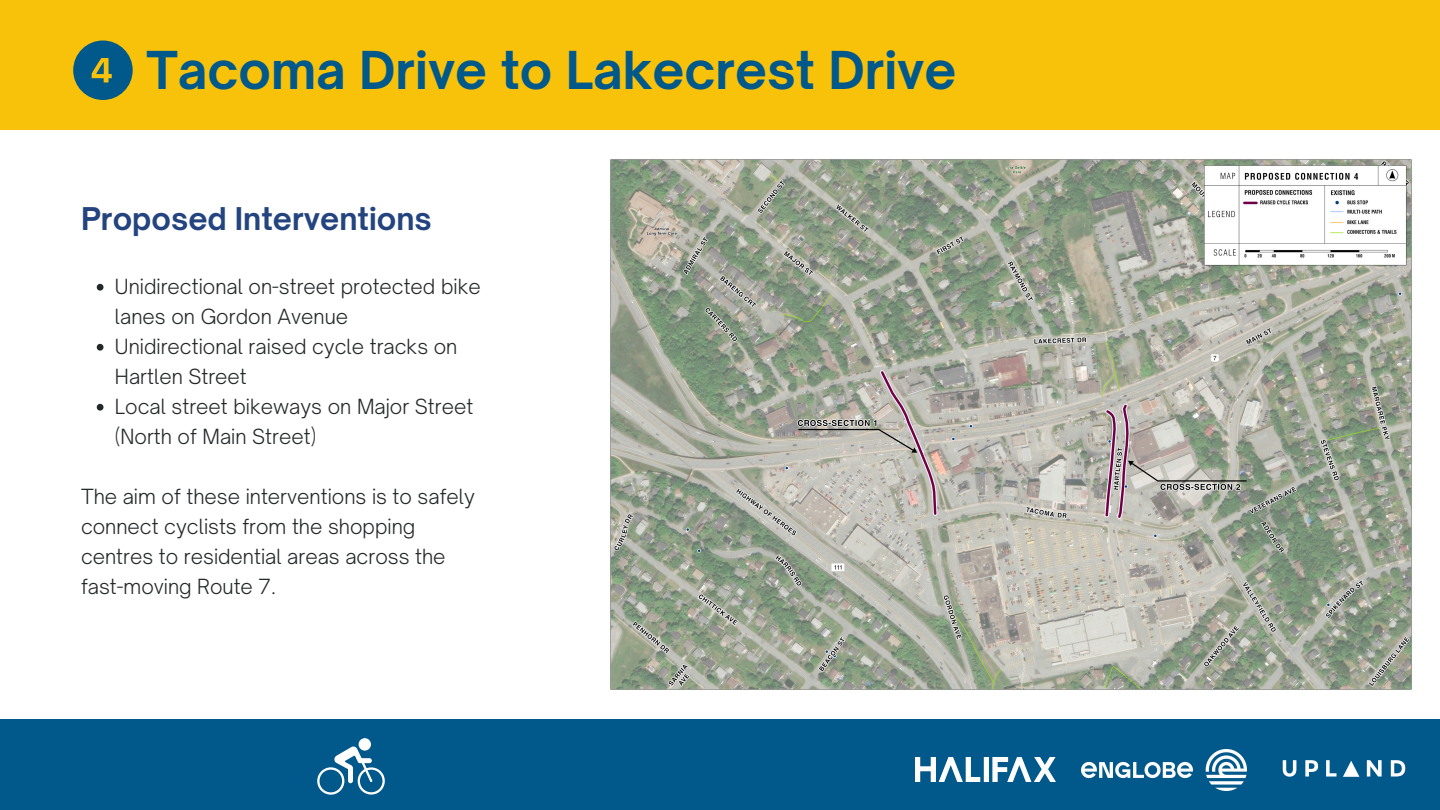
<style>
.page{position:relative;width:1440px;height:810px;background:#fff}
.page>*{position:absolute;margin:0;border:0;box-sizing:border-box;transform-origin:0 0}
.t1{font:700 50px "Open Sauce One";color:#00588b}
.t2{font:700 30px "Open Sauce One";color:#23447f}
.t3{font:300 20px/30px "Open Sauce One";color:#25282a}
</style>
<div class="page">
<div style="left:0;top:720px;width:1440px;height:90px;background:#00588b"></div>
<img style="left:915px;top:758px;width:141px;height:24px">
<img style="left:1282px;top:760px;width:124px;height:17px">
<img style="left:1082px;top:749px;width:164px;height:42px">
<div style="left:0;top:0;width:1440px;height:130px;background:#f9c20a"></div>
<svg style="left:73px;top:40px;width:59px;height:60px"></svg>
<svg style="left:317px;top:738px;width:68px;height:57px"></svg>
<img style="left:610px;top:159px;width:802px;height:531px">
<svg style="left:97px;top:284px;width:7px;height:7px"></svg>
<svg style="left:97px;top:344px;width:7px;height:7px"></svg>
<svg style="left:97px;top:404px;width:7px;height:7px"></svg>
<p class="t1" style="left:146px;top:39px;width:812px">Tacoma Drive to Lakecrest Drive</p>
<p class="t2" style="left:81px;top:200px;width:352px">Proposed Interventions</p>
<h1 class="t3" style="left:115px;top:271px;width:367px">Unidirectional on-street protected bike lanes on Gordon Avenue</h1>
<h2 class="t3" style="left:115px;top:331px;width:344px">Unidirectional raised cycle tracks on<br>Hartlen Street</h2>
<p class="t3" style="left:115px;top:391px;width:360px">Local street bikeways on Major Street (North of Main Street)</p>
<p class="t3" style="left:81px;top:481px;width:396px">The aim of these interventions is to safely connect cyclists from the shopping centres to residential areas across the fast-moving Route 7.</p>
</div>
